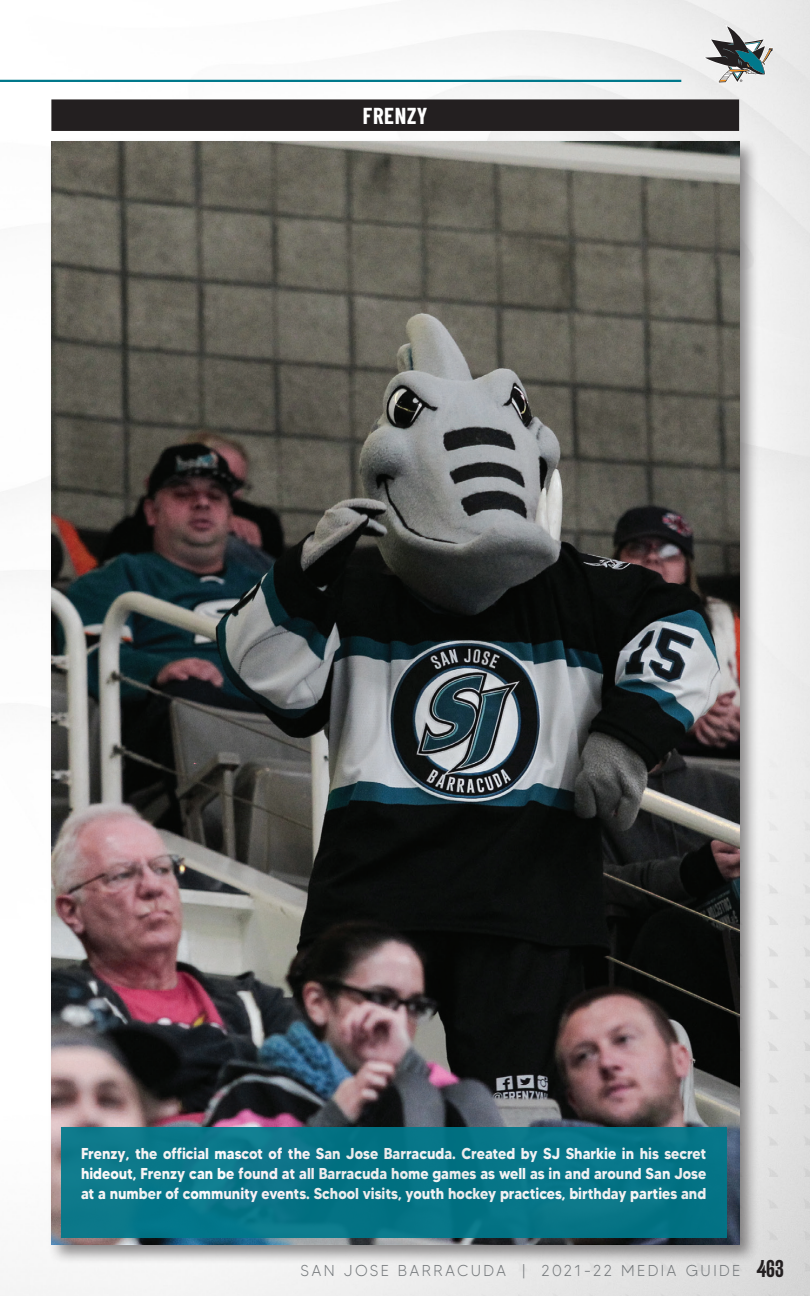
<style>
.page{position:relative;width:810px;height:1296px;background:#fff}
.page>*{position:absolute;margin:0;border:0;box-sizing:border-box;transform-origin:0 0}
.PAGE-HEADER{font:700 22.5px "Barlow Condensed";letter-spacing:.03em;color:#fff}
.t1{font:700 15.75px/20.2px "MADETOMMY";color:#fff;text-align:justify;scale:.9 1}
.t2{font:300 15.75px "MADETOMMY";letter-spacing:.15em;color:#73777a}
.s1{font-family:"Tusker Grotesk 6500";font-weight:500;font-size:18px;color:#231f20}
</style>
<div class="page">
<svg style="left:704px;top:25px;width:69px;height:58px"></svg>
<hr style="left:0;top:80px;width:681px;height:2px;background:#00788b">
<div style="left:47px;top:137px;width:713px;height:1128px;background:#231f20;opacity:.5"></div>
<img style="left:51px;top:142px;width:688px;height:1103px">
<div style="left:51px;top:99px;width:688px;height:32px;background:#231f20"></div>
<div style="left:61px;top:1128px;width:666px;height:110px;background:#077588"></div>
<p class="PAGE-HEADER" style="left:363px;top:100px;width:66px">FRENZY</p>
<p class="t1" style="left:81px;top:1143px;width:696px">Frenzy, the official mascot of the San Jose Barracuda. Created by SJ Sharkie in his secret hideout, Frenzy can be found at all Barracuda home games as well as in and around San Jose at a number of community events. School visits, youth hockey practices, birthday parties and</p>
<p class="t2" style="left:301px;top:1261px;width:485px">SAN JOSE BARRACUDA | 2021-22 MEDIA GUIDE <span class="s1">463</span></p>
</div>
